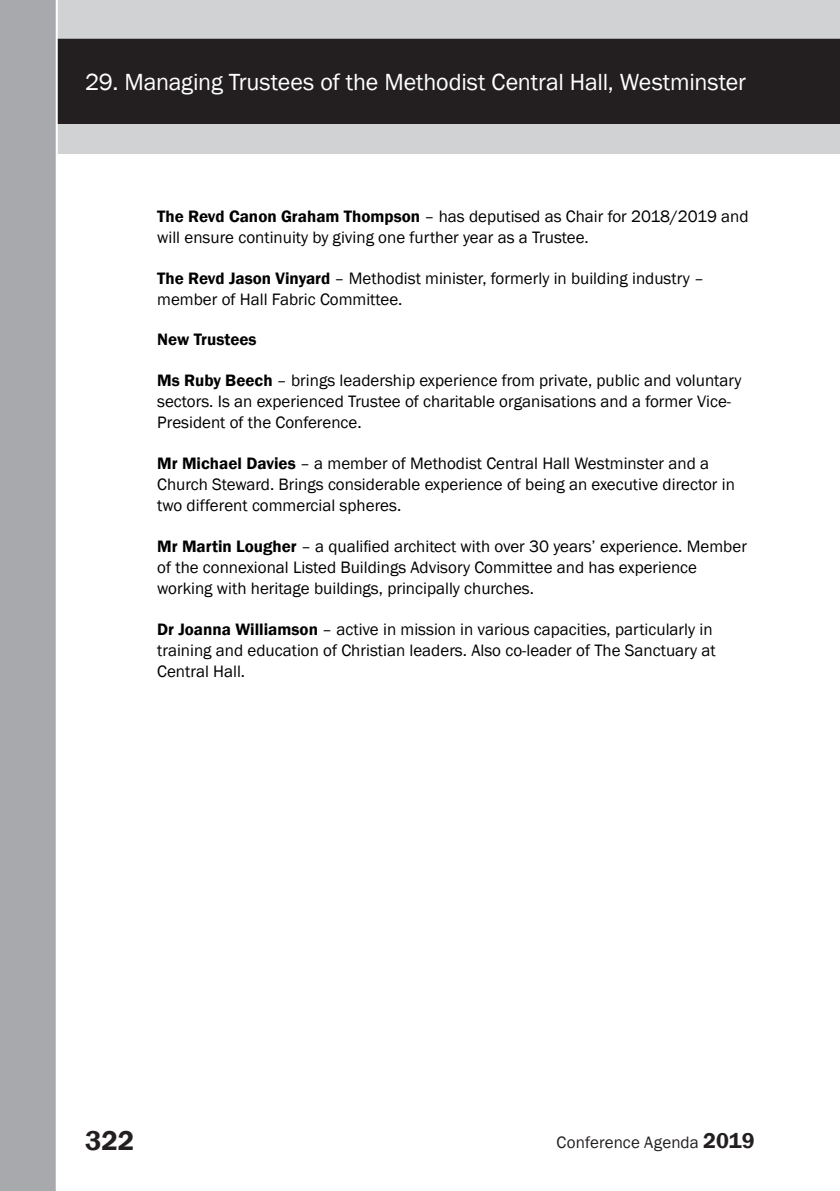
<style>
.page{position:relative;width:840px;height:1191px;background:#fff}
.page>*{position:absolute;margin:0;border:0;box-sizing:border-box;transform-origin:0 0}
.t1{font:600 28px "Franklin Gothic";color:#231f20}
.t2{font:24px "Franklin Gothic";letter-spacing:-.005em;color:#fff}
.Body{font:17px/21px "Franklin Gothic";color:#000}
.t3{font:17px "Franklin Gothic";letter-spacing:.005em;color:#231f20}
.Body-2{font:600 17px "Franklin Gothic";color:#000}
.s1{font-weight:600}
.s2{font-weight:600;font-size:22px}
</style>
<div class="page">
<div style="left:0;top:0;width:839px;height:154px;background:#d1d2d4"></div>
<div style="left:58px;top:39px;width:781px;height:85px;background:#231f20"></div>
<div style="left:0;top:0;width:58px;height:1191px;background:#a8a9ad"></div>
<h2 class="t2" style="left:85px;top:67px;width:662px">29. Managing Trustees of the Methodist Central Hall, Westminster</h2>
<p class="Body" style="left:157px;top:206px;width:592px"><span class="s1">The Revd Canon Graham Thompson</span> – has deputised as Chair for 2018/2019 and will ensure continuity by giving one further year as a Trustee.</p>
<p class="Body" style="left:157px;top:268px;width:548px"><span class="s1">The Revd Jason Vinyard</span> – Methodist minister, formerly in building industry – member of Hall Fabric Committee.</p>
<p class="Body-2" style="left:157px;top:329px;width:101px">New Trustees</p>
<p class="Body" style="left:157px;top:370px;width:585px"><span class="s1">Ms Ruby Beech</span> – brings leadership experience from private, public and voluntary sectors. Is an experienced Trustee of charitable organisations and a former Vice-<br>President of the Conference.</p>
<p class="Body" style="left:157px;top:453px;width:579px"><span class="s1">Mr Michael Davies</span> – a member of Methodist Central Hall Westminster and a<br>Church Steward. Brings considerable experience of being an executive director in two different commercial spheres.</p>
<p class="Body" style="left:157px;top:536px;width:591px"><span class="s1">Mr Martin Lougher</span> – a qualified architect with over 30 years’ experience. Member of the connexional Listed Buildings Advisory Committee and has experience working with heritage buildings, principally churches.</p>
<p class="Body" style="left:157px;top:619px;width:559px"><span class="s1">Dr Joanna Williamson</span> – active in mission in various capacities, particularly in training and education of Christian leaders. Also co-leader of The Sanctuary at<br>Central Hall.</p>
<h1 class="t1" style="left:85px;top:1123px;width:50px">322</h1>
<p class="t3" style="left:556px;top:1131px;width:200px">Conference Agenda <span class="s2">2019</span></p>
</div>
